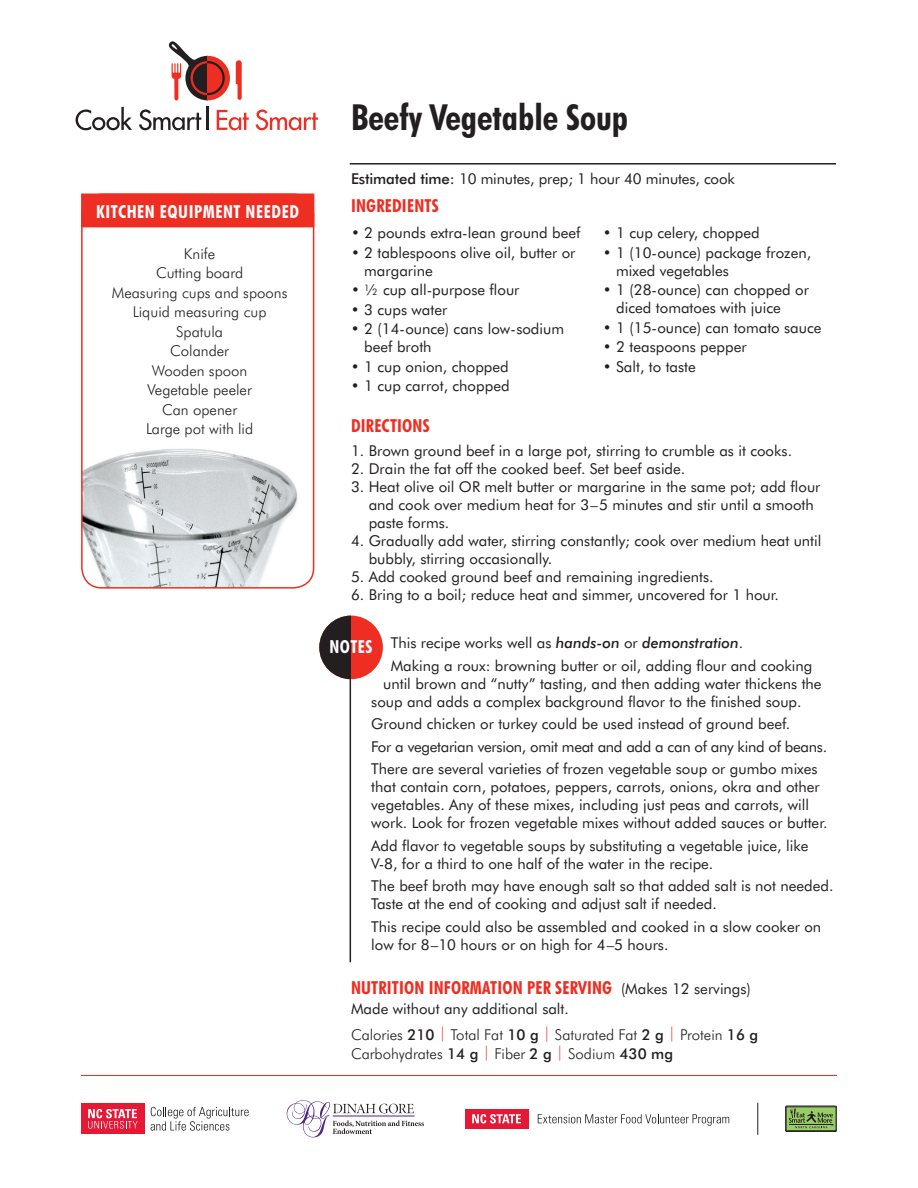
<style>
.page{position:relative;width:918px;height:1188px;background:#fff}
.page>*{position:absolute;margin:0;border:0;box-sizing:border-box;transform-origin:0 0}
.t1{font:700 condensed 36px "Futura BT";color:#231f20}
.t2{font:700 condensed 18px "Futura BT";letter-spacing:.01em;color:#ee2e22}
.t3{font:700 condensed 18px "Futura BT";letter-spacing:.03em;color:#fff}
.t4{font:15px/18px "Futura BT";color:#231f20}
.t5{font:300 15px/19.5px "Futura BT";color:#231f20}
.s1{font-weight:500}
.s2{font-size:9px}
.s3{font-weight:500;font-style:italic}
.s4{font-weight:400;font-stretch:normal;font-size:15px;color:#231f20}
.s5{font-weight:400}
.s6{color:#ee2e22}
</style>
<div class="page">
<svg style="left:236px;top:60px;width:6px;height:40px"></svg>
<svg style="left:168px;top:41px;width:62px;height:59px"></svg>
<svg style="left:76px;top:107px;width:56px;height:23px"></svg>
<svg style="left:139px;top:109px;width:62px;height:21px"></svg>
<hr style="left:207px;top:107px;width:2px;height:23px;background:#231f20">
<svg style="left:217px;top:110px;width:32px;height:20px"></svg>
<svg style="left:256px;top:109px;width:62px;height:21px"></svg>
<hr style="left:350px;top:163px;width:486px;height:2px;background:#231f20">
<hr style="left:81px;top:1075px;width:756px;height:1px;background:#ee2e22">
<div style="left:785px;top:1106px;width:52px;height:26px;border:1px solid #231f20;border-radius:2px"></div>
<svg style="left:786px;top:1107px;width:50px;height:24px"></svg>
<div style="left:786px;top:1107px;width:50px;height:24px;border:1px solid #231f20"></div>
<svg style="left:789px;top:1108px;width:44px;height:20px"></svg>
<svg style="left:287px;top:1100px;width:137px;height:37px"></svg>
<hr style="left:333px;top:1116px;width:82px;height:1px;background:#4e2582">
<hr style="left:757px;top:1103px;width:1px;height:32px;background:#231f20">
<div style="left:81px;top:1104px;width:63px;height:30px;background:#e51836"></div>
<svg style="left:88px;top:1109px;width:50px;height:20px"></svg>
<svg style="left:151px;top:1107px;width:98px;height:24px"></svg>
<div style="left:465px;top:1109px;width:63px;height:20px;background:#e51836"></div>
<svg style="left:472px;top:1114px;width:49px;height:9px"></svg>
<svg style="left:538px;top:1114px;width:191px;height:12px"></svg>
<img style="left:82px;top:448px;width:232px;height:140px">
<div style="left:81px;top:194px;width:233px;height:395px;border:2px solid #ee2e22;border-radius:20px"></div>
<div style="left:81px;top:194px;width:233px;height:33px;background:#ee2e22"></div>
<hr style="left:350px;top:673px;width:1px;height:289px;background:#231f20">
<div style="left:319px;top:616px;width:64px;height:63px;background:#ee2e22;border-radius:50%"></div>
<svg style="left:319px;top:616px;width:32px;height:63px;fill:#231f20"></svg>
<p class="t3" style="left:96px;top:200px;width:204px">KITCHEN EQUIPMENT NEEDED</p>
<p class="t5" style="left:112px;top:244px;width:177px;text-align:center">Knife<br>Cutting board<br>Measuring cups and spoons<br>Liquid measuring cup<br>Spatula<br>Colander<br>Wooden spoon<br>Vegetable peeler<br>Can opener<br>Large pot with lid</p>
<h1 class="t1" style="left:351px;top:95px;width:279px">Beefy Vegetable Soup</h1>
<p class="t4" style="left:351px;top:169px;width:385px"><span class="s1">Estimated time:</span> 10 minutes, prep; 1 hour 40 minutes, cook</p>
<p class="t2" style="left:351px;top:194px;width:89px">INGREDIENTS</p>
<p class="t4" style="left:351px;top:224px;width:231px">• 2 pounds extra-lean ground beef</p>
<p class="t4" style="left:364px;top:243px;width:213px;text-indent:-13px">• 2 tablespoons olive oil, butter or margarine</p>
<p class="t4" style="left:351px;top:281px;width:170px">• <sup>1</sup>⁄<span class="s2">2</span> cup all-purpose flour</p>
<p class="t4" style="left:351px;top:300px;width:98px">• 3 cups water</p>
<p class="t4" style="left:364px;top:320px;width:201px;text-indent:-13px">• 2 (14-ounce) cans low-sodium beef broth</p>
<p class="t4" style="left:351px;top:357px;width:159px">• 1 cup onion, chopped</p>
<p class="t4" style="left:351px;top:377px;width:160px">• 1 cup carrot, chopped</p>
<p class="t4" style="left:603px;top:224px;width:158px">• 1 cup celery, chopped</p>
<p class="t4" style="left:616px;top:243px;width:196px;text-indent:-13px">• 1 (10-ounce) package frozen, mixed vegetables</p>
<p class="t4" style="left:616px;top:281px;width:194px;text-indent:-13px">• 1 (28-ounce) can chopped or diced tomatoes with juice</p>
<p class="t4" style="left:603px;top:318px;width:220px">• 1 (15-ounce) can tomato sauce</p>
<p class="t4" style="left:603px;top:338px;width:145px">• 2 teaspoons pepper</p>
<p class="t4" style="left:603px;top:357px;width:94px">• Salt, to taste</p>
<p class="t2" style="left:351px;top:414px;width:80px">DIRECTIONS</p>
<p class="t4" style="left:351px;top:442px;width:443px">1. Brown ground beef in a large pot, stirring to crumble as it cooks.</p>
<p class="t4" style="left:351px;top:460px;width:336px">2. Drain the fat off the cooked beef. Set beef aside.</p>
<p class="t4" style="left:369px;top:478px;width:453px;text-indent:-18px">3. Heat olive oil OR melt butter or margarine in the same pot; add flour and cook over medium heat for 3–5 minutes and stir until a smooth paste forms.</p>
<p class="t4" style="left:369px;top:532px;width:454px;text-indent:-18px">4. Gradually add water, stirring constantly; cook over medium heat until bubbly, stirring occasionally.</p>
<p class="t4" style="left:351px;top:568px;width:364px">5. Add cooked ground beef and remaining ingredients.</p>
<p class="t4" style="left:351px;top:586px;width:430px">6. Bring to a boil; reduce heat and simmer, uncovered for 1 hour.</p>
<p class="t4" style="left:391px;top:632px;width:423px;line-height:22.5px">This recipe works well as <span class="s3">hands-on</span> or <span class="s3">demonstration</span>.<br>Making a roux: browning butter or oil, adding flour and cooking</p>
<p class="t4" style="left:371px;top:674px;width:452px;text-indent:12px">until brown and “nutty” tasting, and then adding water thickens the soup and adds a complex background flavor to the finished soup.</p>
<p class="t4" style="left:371px;top:713px;width:457px;line-height:22.5px">Ground chicken or turkey could be used instead of ground beef.<br>For a vegetarian version, omit meat and add a can of any kind of beans.<br>There are several varieties of frozen vegetable soup or gumbo mixes</p>
<p class="t4" style="left:371px;top:778px;width:458px">that contain corn, potatoes, peppers, carrots, onions, okra and other vegetables. Any of these mixes, including just peas and carrots, will work. Look for frozen vegetable mixes without added sauces or butter.</p>
<p class="t4" style="left:371px;top:836px;width:439px">Add flavor to vegetable soups by substituting a vegetable juice, like<br>V-8, for a third to one half of the water in the recipe.</p>
<p class="t4" style="left:371px;top:877px;width:464px">The beef broth may have enough salt so that added salt is not needed.<br>Taste at the end of cooking and adjust salt if needed.</p>
<p class="t4" style="left:371px;top:918px;width:452px">This recipe could also be assembled and cooked in a slow cooker on low for 8–10 hours or on high for 4–5 hours.</p>
<p class="t3" style="left:329px;top:636px;width:45px">NOTES</p>
<p class="t2" style="left:351px;top:977px;width:401px">NUTRITION INFORMATION PER SERVING <span class="s4">(Makes 12 servings)</span></p>
<p class="t5" style="left:351px;top:995px;width:409px;line-height:26.2px"><span class="s5">Made without any additional salt.<br></span>Calories <span class="s1">210</span> <span class="s6">|</span> Total Fat <span class="s1">10 g</span> <span class="s6">|</span> Saturated Fat <span class="s1">2 g</span> <span class="s6">|</span> Protein <span class="s1">16 g</span></p>
<p class="t5" style="left:351px;top:1044px;width:324px">Carbohydrates <span class="s1">14 g</span> <span class="s6">|</span> Fiber <span class="s1">2 g</span> <span class="s6">|</span> Sodium <span class="s1">430 mg</span></p>
</div>
